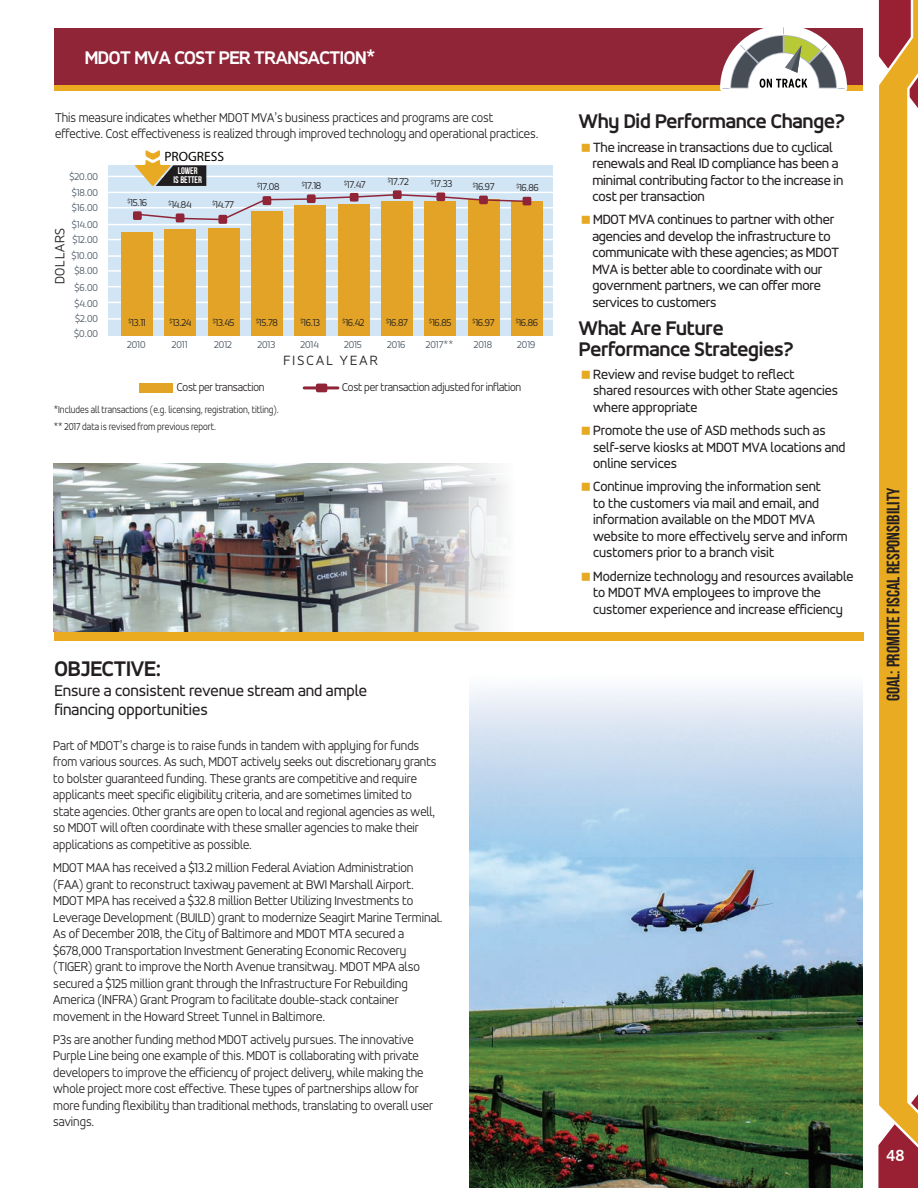
<style>
.page{position:relative;width:918px;height:1188px;background:#fff}
.page>*{position:absolute;margin:0;border:0;box-sizing:border-box;transform-origin:0 0}
.t1{font:700 22.5px "Accord Alt";letter-spacing:-.005em;color:#231f20}
.t2{font:700 21px/21px "Accord Alt";letter-spacing:-.01em;color:#231f20}
.t3{font:700 19.5px "Accord Alt";letter-spacing:-.02em;color:#fff}
.t4{font:700 18px "Bebas Neue";color:#231f20}
.t5{font:16.5px/19.5px "Accord Alt";color:#231f20}
.t6{font:700 15px "News Gothic BT";color:#fff}
.t7{font:14.25px/16.5px "Accord Alt";color:#231f20}
.t8{font:300 14.25px "Accord Alt";letter-spacing:.16em;color:#231f20}
.t9{font:300 14.25px "Accord Alt";letter-spacing:.06em;color:#231f20}
.t10{font:300 13.5px/16.5px "Accord Alt";color:#231f20;scale:.95 1}
.t11{font:300 13.5px/16.5px "Accord Alt";color:#231f20}
.t12{font:13.5px "Bebas Neue";color:#040503}
.t13{font:300 12px "Accord Alt";letter-spacing:-.015em;color:#231f20;scale:.95 1}
.t14{font:300 10.5px "Accord Alt";color:#231f20}
.t15{font:300 10.5px/16.5px "Accord Alt";color:#4b5764}
.t16{font:300 10.5px/17.1px "Accord Alt";color:#231f20;scale:.9 1}
.t17{font:700 9.6px/8.9px "Bebas Neue";color:#fff;text-align:center}
</style>
<div class="page">
<svg style="left:878px;top:0;width:40px;height:1188px"></svg>
<div style="left:55px;top:82px;width:808px;height:9px;background:#eaab20"></div>
<div style="left:55px;top:28px;width:808px;height:57px;background:#902538"></div>
<svg style="left:720px;top:27px;width:127px;height:64px"></svg>
<img style="left:53px;top:464px;width:278px;height:168px">
<div style="left:108px;top:165px;width:445px;height:171px;background:#d1e5f5"></div>
<hr style="left:103px;top:176px;width:450px;height:1px;background:#fff">
<hr style="left:103px;top:192px;width:450px;height:1px;background:#fff">
<hr style="left:103px;top:207px;width:450px;height:2px;background:#fff">
<hr style="left:103px;top:224px;width:450px;height:1px;background:#fff">
<hr style="left:103px;top:239px;width:450px;height:1px;background:#fff">
<hr style="left:103px;top:255px;width:450px;height:2px;background:#fff">
<hr style="left:103px;top:270px;width:450px;height:2px;background:#fff">
<hr style="left:103px;top:286px;width:450px;height:1px;background:#fff">
<hr style="left:103px;top:302px;width:450px;height:1px;background:#fff">
<hr style="left:103px;top:318px;width:450px;height:2px;background:#fff">
<div style="left:139px;top:383px;width:34px;height:9px;background:#e2a326"></div>
<hr style="left:304px;top:386px;width:34px;height:3px;background:#902538">
<div style="left:316px;top:384px;width:11px;height:8px;background:#902538;border-radius:2px"></div>
<div style="left:122px;top:232px;width:31px;height:104px;background:#e2a326"></div>
<div style="left:165px;top:230px;width:31px;height:106px;background:#e2a326"></div>
<div style="left:208px;top:228px;width:31px;height:108px;background:#e2a326"></div>
<div style="left:251px;top:212px;width:32px;height:124px;background:#e2a326"></div>
<div style="left:295px;top:206px;width:31px;height:130px;background:#e2a326"></div>
<div style="left:338px;top:204px;width:31px;height:132px;background:#e2a326"></div>
<div style="left:381px;top:201px;width:32px;height:135px;background:#e2a326"></div>
<div style="left:425px;top:201px;width:31px;height:135px;background:#e2a326"></div>
<div style="left:468px;top:199px;width:31px;height:137px;background:#e2a326"></div>
<div style="left:511px;top:201px;width:32px;height:135px;background:#e2a326"></div>
<div style="left:133px;top:211px;width:9px;height:9px;background:#902538;border-radius:2px"></div>
<div style="left:218px;top:215px;width:9px;height:9px;background:#902538;border-radius:2px"></div>
<div style="left:393px;top:190px;width:9px;height:9px;background:#902538;border-radius:2px"></div>
<div style="left:523px;top:197px;width:8px;height:8px;background:#902538;border-radius:2px"></div>
<svg style="left:135px;top:193px;width:394px;height:29px"></svg>
<img style="left:469px;top:857px;width:394px;height:331px">
<div style="left:465px;top:633px;width:398px;height:224px;background:linear-gradient(to bottom,#fff,#98c3e7)"></div>
<svg style="left:331px;top:463px;width:176px;height:169px"></svg>
<svg style="left:135px;top:150px;width:71px;height:36px"></svg>
<div style="left:54px;top:632px;width:810px;height:9px;background:#eaab20"></div>
<h3 class="t3" style="left:85px;top:46px;width:292px">MDOT MVA COST PER TRANSACTION*</h3>
<p class="t10" style="left:55px;top:109px;width:510px">This measure indicates whether MDOT MVA’s business practices and programs are cost effective. Cost effectiveness is realized through improved technology and operational practices.</p>
<h2 class="t2" style="left:579px;top:111px;width:267px">Why Did Performance Change?</h2>
<p class="t7" style="left:592px;top:139px;width:253px">The increase in transactions due to cyclical renewals and Real ID compliance has been a minimal contributing factor to the increase in cost per transaction</p>
<p class="t7" style="left:592px;top:212px;width:248px">MDOT MVA continues to partner with other agencies and develop the infrastructure to communicate with these agencies; as MDOT MVA is better able to coordinate with our government partners, we can offer more services to customers</p>
<h2 class="t2" style="left:579px;top:317px;width:216px">What Are Future<br>Performance Strategies?</h2>
<p class="t7" style="left:593px;top:366px;width:246px">Review and revise budget to reflect<br>shared resources with other State agencies where appropriate</p>
<p class="t7" style="left:593px;top:422px;width:254px">Promote the use of ASD methods such as self-serve kiosks at MDOT MVA locations and online services</p>
<p class="t7" style="left:593px;top:479px;width:256px">Continue improving the information sent<br>to the customers via mail and email, and information available on the MDOT MVA website to more effectively serve and inform customers prior to a branch visit</p>
<p class="t7" style="left:593px;top:568px;width:262px">Modernize technology and resources available to MDOT MVA employees to improve the customer experience and increase efficiency</p>
<p class="t12" style="left:164px;top:148px;width:61px">PROGRESS</p>
<p class="t17" style="left:173px;top:167px;width:30px">LOWER<br>IS BETTER</p>
<p class="t15" style="left:70px;top:168px;width:30px">$20.00 $18.00</p>
<p class="t15" style="left:72px;top:199px;width:28px">$16.00 $14.00</p>
<p class="t15" style="left:72px;top:231px;width:28px">$12.00 $10.00</p>
<p class="t15" style="left:74px;top:262px;width:25px;text-align:justify">$8.00 $6.00 $4.00</p>
<p class="t15" style="left:74px;top:311px;width:25px;line-height:15px">$2.00 $0.00</p>
<p class="t14" style="left:257px;top:181px;width:24px"><sup>$</sup>17.08</p>
<p class="t14" style="left:302px;top:180px;width:21px"><sup>$</sup>17.18</p>
<p class="t14" style="left:344px;top:178px;width:23px"><sup>$</sup>17.47</p>
<p class="t14" style="left:388px;top:176px;width:22px"><sup>$</sup>17.72</p>
<p class="t14" style="left:431px;top:177px;width:23px"><sup>$</sup>17.33</p>
<p class="t14" style="left:473px;top:181px;width:23px"><sup>$</sup>16.97</p>
<p class="t14" style="left:516px;top:181px;width:24px"><sup>$</sup>16.86</p>
<p class="t14" style="left:127px;top:196px;width:21px"><sup>$</sup>15.16</p>
<p class="t14" style="left:169px;top:198px;width:24px"><sup>$</sup>14.84</p>
<p class="t14" style="left:212px;top:198px;width:23px"><sup>$</sup>14.77</p>
<p class="t9" style="left:52px;top:284px;width:58px;rotate:-90deg">DOLLARS</p>
<p class="t14" style="left:129px;top:316px;width:19px"><sup>$</sup>13.11</p>
<p class="t14" style="left:170px;top:316px;width:23px"><sup>$</sup>13.24</p>
<p class="t14" style="left:213px;top:316px;width:23px"><sup>$</sup>13.45</p>
<p class="t14" style="left:256px;top:316px;width:23px"><sup>$</sup>15.78</p>
<p class="t14" style="left:301px;top:316px;width:21px"><sup>$</sup>16.13</p>
<p class="t14" style="left:343px;top:316px;width:23px"><sup>$</sup>16.42</p>
<p class="t14" style="left:386px;top:316px;width:24px"><sup>$</sup>16.87</p>
<p class="t14" style="left:429px;top:316px;width:24px"><sup>$</sup>16.85</p>
<p class="t14" style="left:473px;top:316px;width:23px"><sup>$</sup>16.97</p>
<p class="t14" style="left:516px;top:316px;width:24px"><sup>$</sup>16.86</p>
<p class="t8" style="left:283px;top:352px;width:96px">FISCAL YEAR</p>
<p class="t15" style="left:257px;top:336px;width:19px">2013</p>
<p class="t15" style="left:301px;top:336px;width:20px">2014</p>
<p class="t15" style="left:344px;top:336px;width:19px">2015</p>
<p class="t15" style="left:387px;top:336px;width:20px">2016</p>
<p class="t15" style="left:426px;top:336px;width:29px">2017**</p>
<p class="t15" style="left:474px;top:336px;width:20px">2018</p>
<p class="t15" style="left:517px;top:336px;width:20px">2019</p>
<p class="t15" style="left:127px;top:336px;width:20px">2010</p>
<p class="t15" style="left:172px;top:336px;width:17px">2011</p>
<p class="t15" style="left:214px;top:336px;width:19px">2012</p>
<p class="t13" style="left:177px;top:381px;width:94px">Cost per transaction</p>
<p class="t13" style="left:342px;top:381px;width:190px">Cost per transaction adjusted for inflation</p>
<p class="t16" style="left:54px;top:401px;width:252px">*Includes all transactions (e.g. licensing, registration, titling). ** 2017 data is revised from previous report.</p>
<h1 class="t1" style="left:55px;top:656px;width:108px">OBJECTIVE:</h1>
<p class="t5" style="left:55px;top:681px;width:314px">Ensure a consistent revenue stream and ample financing opportunities</p>
<p class="t10" style="left:53px;top:737px;width:405px">Part of MDOT’s charge is to raise funds in tandem with applying for funds from various sources. As such, MDOT actively seeks out discretionary grants to bolster guaranteed funding. These grants are competitive and require applicants meet specific eligibility criteria, and are sometimes limited to state agencies. Other grants are open to local and regional agencies as well, so MDOT will often coordinate with these smaller agencies to make their applications as competitive as possible.</p>
<p class="t11" style="left:53px;top:859px;width:391px">MDOT MAA has received a $13.2 million Federal Aviation Administration (FAA) grant to reconstruct taxiway pavement at BWI Marshall Airport.<br>MDOT MPA has received a $32.8 million Better Utilizing Investments to Leverage Development (BUILD) grant to modernize Seagirt Marine Terminal.<br>As of December 2018, the City of Baltimore and MDOT MTA secured a $678,000 Transportation Investment Generating Economic Recovery (TIGER) grant to improve the North Avenue transitway. MDOT MPA also secured a $125 million grant through the Infrastructure For Rebuilding America (INFRA) Grant Program to facilitate double-stack container movement in the Howard Street Tunnel in Baltimore.</p>
<p class="t10" style="left:53px;top:1031px;width:401px">P3s are another funding method MDOT actively pursues. The innovative Purple Line being one example of this. MDOT is collaborating with private developers to improve the efficiency of project delivery, while making the whole project more cost effective. These types of partnerships allow for more funding flexibility than traditional methods, translating to overall user savings.</p>
<h3 class="t4" style="left:883px;top:701px;width:215px;rotate:-90deg">GOAL: PROMOTE FISCAL RESPONSIBILITY</h3>
<p class="t6" style="left:887px;top:1147px;width:20px">48</p>
</div>
